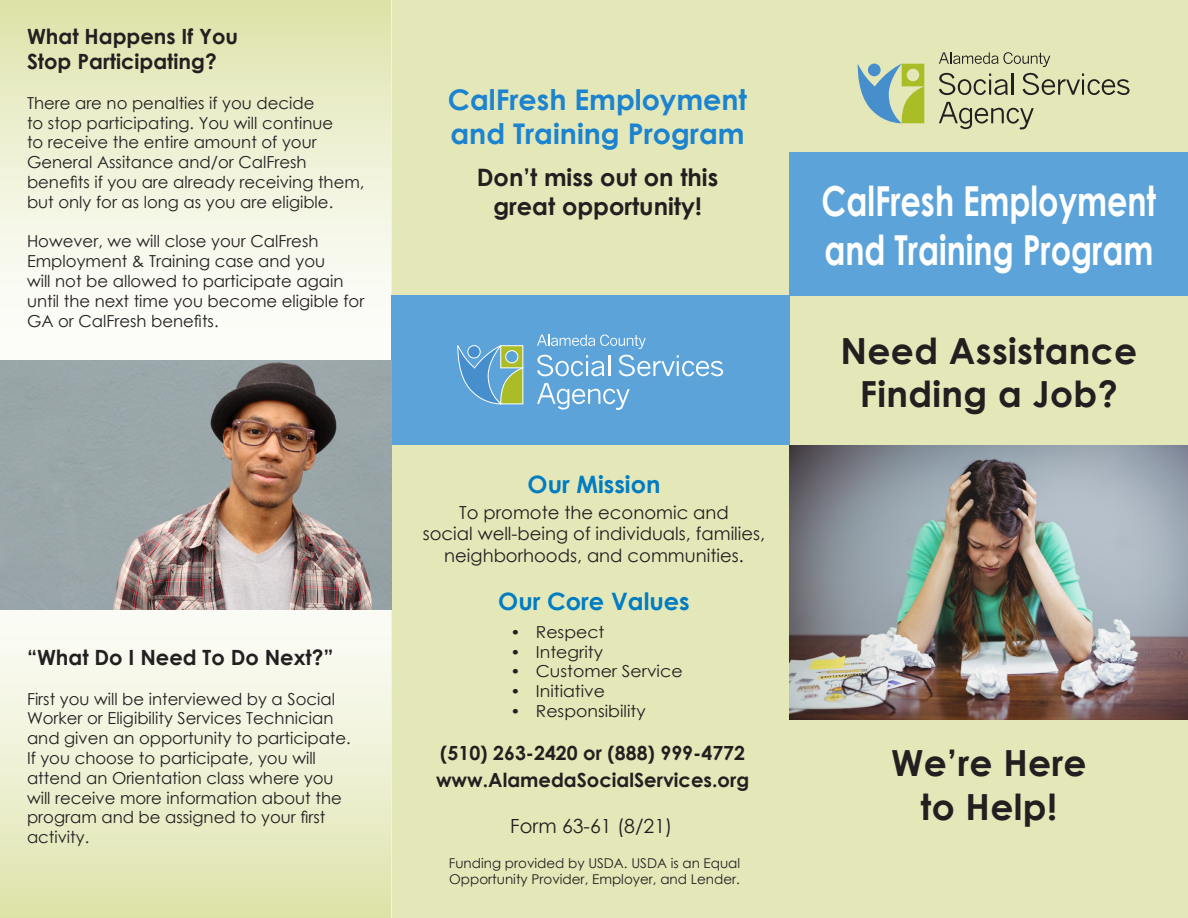
<style>
.page{position:relative;width:1188px;height:918px;background:#fff}
.page>*{position:absolute;margin:0;border:0;box-sizing:border-box;transform-origin:0 0}
.t1{font:700 41.4px "Century Gothic";color:#fff;scale:.77 1}
.t2{font:700 36px "Century Gothic";letter-spacing:.01em;color:#231f20}
.t3{font:700 28.5px/34.2px "Century Gothic";color:#1c83cf}
.t4{font:700 24px/28.8px "Century Gothic";color:#231f20;text-align:center}
.t5{font:700 24px "Century Gothic";color:#007cc2}
.t6{font:700 21px "Century Gothic";color:#231f20}
.t7{font:700 19.5px/27px "Century Gothic";color:#231f20}
.t8{font:19.5px "Century Gothic";color:#221e1f}
.t9{font:18px/21.6px "Century Gothic";color:#231f20;text-align:center}
.t10{font:16.5px/19.8px "Century Gothic";color:#231f20}
.t11{font:16.5px "Century Gothic";color:#231f20;scale:1.05 1}
.t12{font:13.5px/16.2px "Century Gothic";color:#221e1f}
.s1{font-size:15.75px}
</style>
<div class="page">
<div style="left:790px;top:0;width:398px;height:918px;background:#e4e8b9"></div>
<div style="left:392px;top:0;width:398px;height:918px;background:#e4e8b9"></div>
<svg style="left:0;top:0;width:392px;height:298px;background:#edefd2"></svg>
<svg style="left:0;top:609px;width:392px;height:309px;background:#edf0d3"></svg>
<svg style="left:939px;top:52px;width:111px;height:15px"></svg>
<svg style="left:939px;top:102px;width:95px;height:27px"></svg>
<svg style="left:939px;top:73px;width:69px;height:22px"></svg>
<hr style="left:1012px;top:73px;width:2px;height:22px;background:#231f20">
<svg style="left:1023px;top:73px;width:107px;height:22px"></svg>
<svg style="left:858px;top:64px;width:66px;height:59px"></svg>
<div style="left:868px;top:64px;width:13px;height:12px;background:#468fcc;border-radius:50%"></div>
<div style="left:790px;top:152px;width:398px;height:143px;background:#5ca3d9"></div>
<div style="left:391px;top:295px;width:398px;height:149px;background:#5ca3d9"></div>
<svg style="left:537px;top:335px;width:109px;height:14px"></svg>
<svg style="left:537px;top:383px;width:93px;height:27px"></svg>
<svg style="left:537px;top:355px;width:67px;height:21px"></svg>
<hr style="left:608px;top:355px;width:2px;height:21px;background:#fff">
<svg style="left:619px;top:355px;width:104px;height:21px"></svg>
<svg style="left:457px;top:345px;width:67px;height:60px"></svg>
<div style="left:468px;top:346px;width:12px;height:12px;background:#468fcc;border-radius:50%"></div>
<div style="left:467px;top:345px;width:14px;height:13px;border:1px solid #fff;border-radius:50%"></div>
<img style="left:790px;top:445px;width:398px;height:275px">
<img style="left:0;top:360px;width:392px;height:249px">
<p class="t6" style="left:27px;top:20px;width:213px">What Happens If You</p>
<p class="t6" style="left:27px;top:46px;width:191px">Stop Participating?</p>
<p class="t10" style="left:27px;top:93px;width:339px">There are no penalties if you decide<br>to stop participating. You will continue<br>to receive the entire amount of your General Assitance and/or CalFresh benefits if you are already receiving them, but only for as long as you are eligible.</p>
<p class="t10" style="left:27px;top:231px;width:300px">However, we will close your CalFresh<br>Employment &amp; Training case and you</p>
<p class="t10" style="left:27px;top:271px;width:339px">will not be allowed to participate again until the next time you become eligible for<br>GA or CalFresh benefits.</p>
<p class="t3" style="left:448px;top:81px;width:301px">CalFresh Employment and Training Program</p>
<p class="t4" style="left:477px;top:162px;width:243px">Don’t miss out on this great opportunity!</p>
<p class="t6" style="left:27px;top:641px;width:308px">“What Do I Need To Do Next?”</p>
<p class="t10" style="left:27px;top:688px;width:325px">First you will be interviewed by a Social Worker or Eligibility Services Technician and given an opportunity to participate.<br>If you choose to participate, you will attend an Orientation class where you will receive more information about the program and be assigned to your first activity.</p>
<p class="t5" style="left:528px;top:466px;width:134px">Our Mission</p>
<p class="t9" style="left:459px;top:501px;width:271px">To promote the economic and</p>
<p class="t9" style="left:423px;top:523px;width:344px">social well-being of individuals, families, neighborhoods, and communities.</p>
<p class="t5" style="left:498px;top:584px;width:193px">Our Core Values</p>
<p class="t11" style="left:510px;top:620px;width:91px"><span class="s1">•</span> Respect</p>
<p class="t11" style="left:510px;top:640px;width:90px"><span class="s1">•</span> Integrity</p>
<p class="t11" style="left:510px;top:660px;width:166px"><span class="s1">•</span> Customer Service</p>
<p class="t11" style="left:510px;top:680px;width:92px"><span class="s1">•</span> Initiative</p>
<p class="t11" style="left:510px;top:699px;width:130px"><span class="s1">•</span> Responsibility</p>
<p class="t7" style="left:436px;top:738px;width:315px">(510) 263-2420 or (888) 999-4772 www.AlamedaSocialServices.org</p>
<p class="t8" style="left:510px;top:813px;width:164px">Form 63-61 (8/21)</p>
<p class="t12" style="left:449px;top:855px;width:293px">Funding provided by USDA. USDA is an Equal<br>Opportunity Provider, Employer, and Lender.</p>
<p class="t1" style="left:822px;top:169px;width:436px">CalFresh Employment</p>
<p class="t1" style="left:824px;top:219px;width:429px">and Training Program</p>
<p class="t2" style="left:841px;top:323px;width:298px">Need Assistance</p>
<p class="t2" style="left:860px;top:366px;width:260px">Finding a Job?</p>
<p class="t2" style="left:891px;top:736px;width:197px">We’re Here</p>
<p class="t2" style="left:921px;top:779px;width:138px">to Help!</p>
</div>
